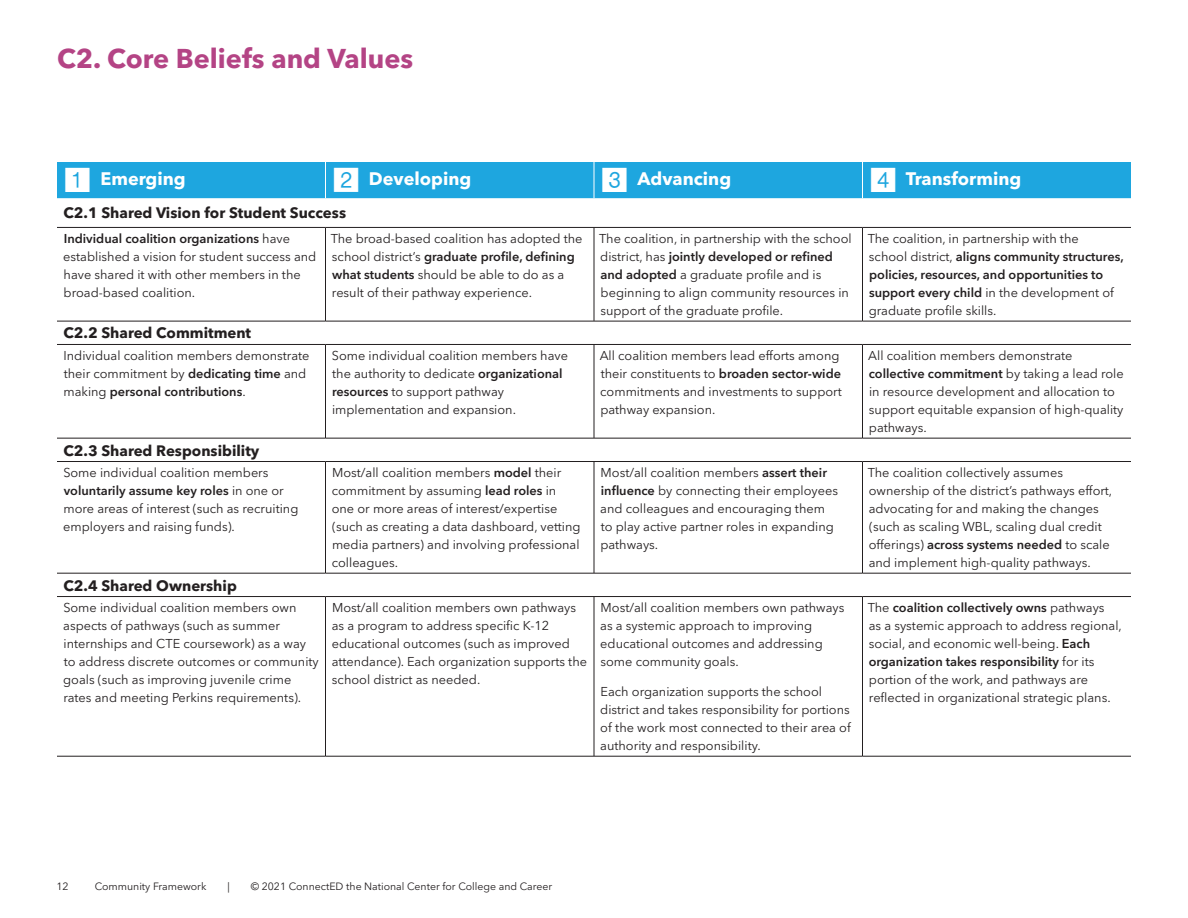
<style>
.page{position:relative;width:1188px;height:918px;background:#fff}
.page>*{position:absolute;margin:0;border:0;box-sizing:border-box;transform-origin:0 0}
.t1{font:700 27px "Avenir Next LT Pro";color:#b44485}
.t2{font:700 18px "Avenir Next LT Pro";color:#fff}
.t3{font:700 15px "Avenir Next LT Pro";color:#231f20}
.t4{font:12.75px/18px "Avenir Next LT Pro";color:#231f20}
.t5{font:10.5px "Avenir Next LT Pro";color:#231f20}
.s1{font-family:"Square Frame Neg";font-weight:400;font-size:33px}
.s2{font-weight:600}
</style>
<div class="page">
<div style="left:57px;top:162px;width:1074px;height:36px;background:#1ea6df"></div>
<hr style="left:325px;top:162px;width:1px;height:36px;background:#fff">
<hr style="left:594px;top:162px;width:1px;height:36px;background:#fff">
<hr style="left:862px;top:162px;width:1px;height:36px;background:#fff">
<hr style="left:57px;top:227px;width:269px;height:1px;background:#231f20">
<hr style="left:326px;top:227px;width:268px;height:1px;background:#231f20">
<hr style="left:325px;top:228px;width:1px;height:93px;background:#231f20">
<hr style="left:594px;top:227px;width:268px;height:1px;background:#231f20">
<hr style="left:594px;top:228px;width:1px;height:93px;background:#231f20">
<hr style="left:862px;top:227px;width:269px;height:1px;background:#231f20">
<hr style="left:862px;top:228px;width:1px;height:93px;background:#231f20">
<hr style="left:57px;top:321px;width:269px;height:1px;background:#231f20">
<hr style="left:326px;top:321px;width:268px;height:1px;background:#231f20">
<hr style="left:594px;top:321px;width:268px;height:1px;background:#231f20">
<hr style="left:862px;top:321px;width:269px;height:1px;background:#231f20">
<hr style="left:57px;top:344px;width:269px;height:1px;background:#231f20">
<hr style="left:326px;top:344px;width:268px;height:1px;background:#231f20">
<hr style="left:325px;top:345px;width:1px;height:93px;background:#231f20">
<hr style="left:594px;top:344px;width:268px;height:1px;background:#231f20">
<hr style="left:594px;top:345px;width:1px;height:93px;background:#231f20">
<hr style="left:862px;top:344px;width:269px;height:1px;background:#231f20">
<hr style="left:862px;top:345px;width:1px;height:93px;background:#231f20">
<hr style="left:57px;top:438px;width:269px;height:1px;background:#231f20">
<hr style="left:326px;top:438px;width:268px;height:1px;background:#231f20">
<hr style="left:594px;top:438px;width:268px;height:1px;background:#231f20">
<hr style="left:862px;top:438px;width:269px;height:1px;background:#231f20">
<hr style="left:57px;top:461px;width:269px;height:1px;background:#231f20">
<hr style="left:326px;top:461px;width:268px;height:1px;background:#231f20">
<hr style="left:325px;top:462px;width:1px;height:111px;background:#231f20">
<hr style="left:594px;top:461px;width:268px;height:1px;background:#231f20">
<hr style="left:594px;top:462px;width:1px;height:111px;background:#231f20">
<hr style="left:862px;top:461px;width:269px;height:1px;background:#231f20">
<hr style="left:862px;top:462px;width:1px;height:111px;background:#231f20">
<hr style="left:57px;top:573px;width:269px;height:1px;background:#231f20">
<hr style="left:326px;top:573px;width:268px;height:1px;background:#231f20">
<hr style="left:594px;top:573px;width:268px;height:1px;background:#231f20">
<hr style="left:862px;top:573px;width:269px;height:1px;background:#231f20">
<hr style="left:57px;top:596px;width:269px;height:1px;background:#231f20">
<hr style="left:326px;top:596px;width:268px;height:1px;background:#231f20">
<hr style="left:325px;top:597px;width:1px;height:159px;background:#231f20">
<hr style="left:594px;top:596px;width:268px;height:1px;background:#231f20">
<hr style="left:594px;top:597px;width:1px;height:159px;background:#231f20">
<hr style="left:862px;top:596px;width:269px;height:1px;background:#231f20">
<hr style="left:862px;top:597px;width:1px;height:159px;background:#231f20">
<hr style="left:57px;top:756px;width:269px;height:1px;background:#231f20">
<hr style="left:326px;top:756px;width:268px;height:1px;background:#231f20">
<hr style="left:594px;top:756px;width:268px;height:1px;background:#231f20">
<hr style="left:862px;top:756px;width:269px;height:1px;background:#231f20">
<h1 class="t1" style="left:57px;top:42px;width:358px">C2. Core Beliefs and Values</h1>
<h2 class="t2" style="left:63px;top:167px;width:124px"><span class="s1">1</span> Emerging</h2>
<h2 class="t2" style="left:332px;top:167px;width:141px"><span class="s1">2</span> Developing</h2>
<h2 class="t2" style="left:600px;top:167px;width:132px"><span class="s1">3</span> Advancing</h2>
<h2 class="t2" style="left:869px;top:167px;width:154px"><span class="s1">4</span> Transforming</h2>
<p class="t3" style="left:63px;top:204px;width:284px">C2.1 Shared Vision for Student Success</p>
<p class="t4" style="left:63px;top:230px;width:255px"><span class="s2">Individual coalition organizations</span> have established a vision for student success and have shared it with other members in the broad-based coalition.</p>
<p class="t4" style="left:331px;top:230px;width:253px">The broad-based coalition has adopted the school district’s <span class="s2">graduate profile, defining what students</span> should be able to do as a result of their pathway experience.</p>
<p class="t4" style="left:599px;top:230px;width:254px">The coalition, in partnership with the school district, has <span class="s2">jointly developed or refined and adopted</span> a graduate profile and is beginning to align community resources in support of the graduate profile.</p>
<p class="t4" style="left:868px;top:230px;width:257px">The coalition, in partnership with the<br>school district, <span class="s2">aligns community structures, policies, resources, and opportunities to support every child</span> in the development of graduate profile skills.</p>
<p class="t3" style="left:63px;top:324px;width:189px">C2.2 Shared Commitment</p>
<p class="t4" style="left:63px;top:347px;width:247px">Individual coalition members demonstrate their commitment by <span class="s2">dedicating time</span> and making <span class="s2">personal contributions</span>.</p>
<p class="t4" style="left:332px;top:347px;width:238px">Some individual coalition members have the authority to dedicate <span class="s2">organizational resources</span> to support pathway implementation and expansion.</p>
<p class="t4" style="left:600px;top:347px;width:244px">All coalition members lead efforts among their constituents to <span class="s2">broaden sector-wide </span>commitments and investments to support pathway expansion.</p>
<p class="t4" style="left:868px;top:347px;width:257px">All coalition members demonstrate <span class="s2">collective commitment</span> by taking a lead role in resource development and allocation to support equitable expansion of high-quality pathways.</p>
<p class="t3" style="left:63px;top:441px;width:198px">C2.3 Shared Responsibility</p>
<p class="t4" style="left:63px;top:464px;width:237px">Some individual coalition members <span class="s2">voluntarily assume key roles</span> in one or more areas of interest (such as recruiting employers and raising funds).</p>
<p class="t4" style="left:332px;top:464px;width:250px">Most/all coalition members <span class="s2">model</span> their commitment by assuming <span class="s2">lead roles</span> in one or more areas of interest/expertise (such as creating a data dashboard, vetting media partners) and involving professional colleagues.</p>
<p class="t4" style="left:600px;top:464px;width:239px">Most/all coalition members <span class="s2">assert their influence</span> by connecting their employees and colleagues and encouraging them to play active partner roles in expanding pathways.</p>
<p class="t4" style="left:868px;top:464px;width:246px">The coalition collectively assumes ownership of the district’s pathways effort, advocating for and making the changes (such as scaling WBL, scaling dual credit offerings) <span class="s2">across systems needed</span> to scale and implement high-quality pathways.</p>
<p class="t3" style="left:63px;top:576px;width:175px">C2.4 Shared Ownership</p>
<p class="t4" style="left:63px;top:599px;width:257px">Some individual coalition members own aspects of pathways (such as summer internships and CTE coursework) as a way to address discrete outcomes or community goals (such as improving juvenile crime rates and meeting Perkins requirements).</p>
<p class="t4" style="left:332px;top:599px;width:257px">Most/all coalition members own pathways as a program to address specific K-12 educational outcomes (such as improved attendance). Each organization supports the school district as needed.</p>
<p class="t4" style="left:600px;top:599px;width:246px">Most/all coalition members own pathways as a systemic approach to improving educational outcomes and addressing some community goals.</p>
<p class="t4" style="left:868px;top:599px;width:256px">The <span class="s2">coalition collectively owns</span> pathways<br>as a systemic approach to address regional, social, and economic well-being. <span class="s2">Each organization takes responsibility</span> for its portion of the work, and pathways are reflected in organizational strategic plans.</p>
<p class="t4" style="left:600px;top:683px;width:252px">Each organization supports the school district and takes responsibility for portions of the work most connected to their area of authority and responsibility.</p>
<p class="t5" style="left:56px;top:880px;width:14px">12</p>
<p class="t5" style="left:95px;top:880px;width:113px">Community Framework</p>
<p class="t5" style="left:227px;top:880px;width:4px">|</p>
<p class="t5" style="left:251px;top:880px;width:303px">© 2021 ConnectED the National Center for College and Career</p>
</div>
